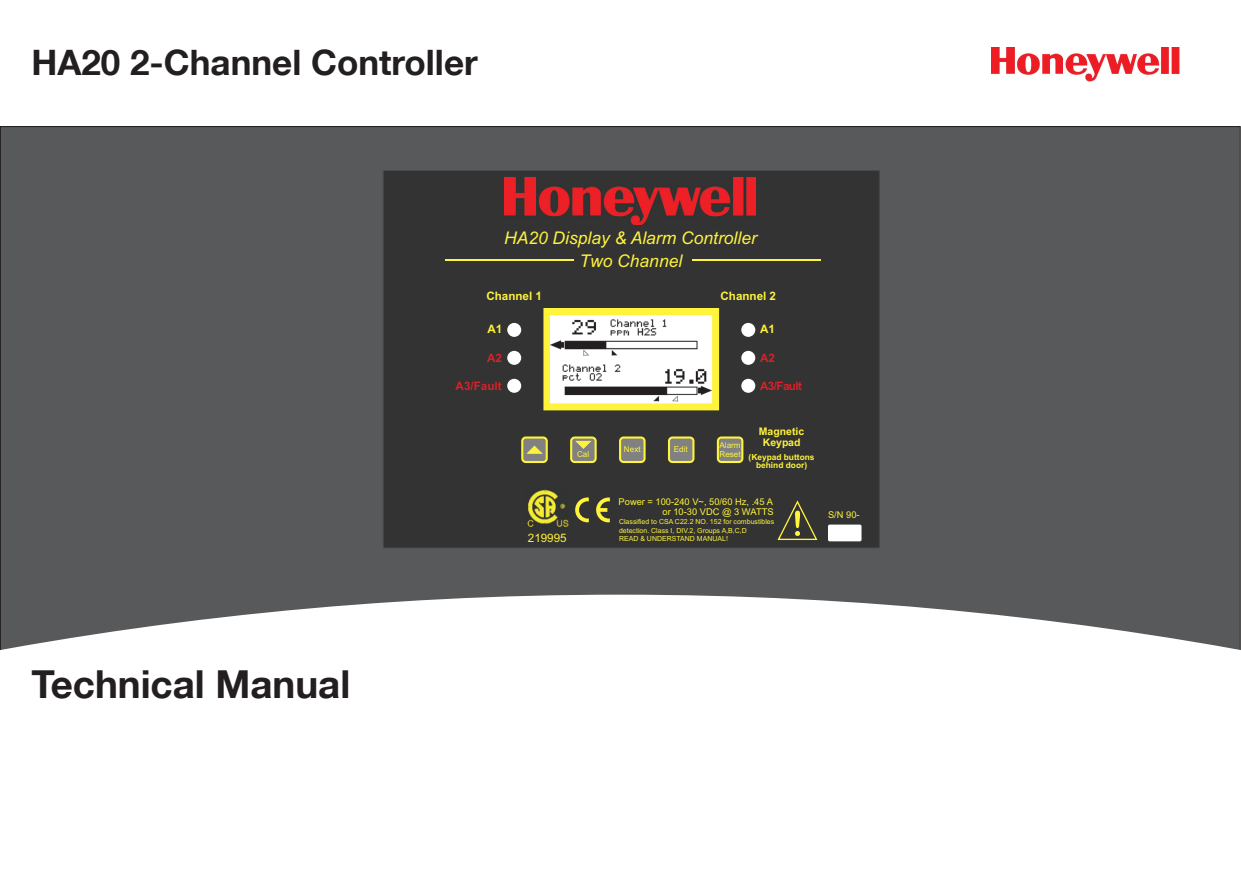
<style>
.page{position:relative;width:1241px;height:874px;background:#fff}
.page>*{position:absolute;margin:0;border:0;box-sizing:border-box;transform-origin:0 0}
.Section_Header{font:700 38.5px "Helvetica Neue LT";color:#231f20}
.Section_Header-2{font:700 35px "Helvetica Neue LT";color:#231f20}
.t1{font:italic 17.5px/22.6px "Arial";color:#fff33c;text-align:center}
.t2{font:700 11.55px "Arial";color:#fff33c}
.t3{font:700 11.55px "Arial";color:#da2128}
.t4{font:11.55px "Arial";color:#fff33c}
.t5{font:700 10.5px/10.5px "Arial";color:#fff33c;text-align:center}
.t6{font:9.28px "Arial";color:#fff33c}
.t7{font:700 8.4px/8.4px "Arial";color:#fff33c;text-align:center}
.t8{font:8.22px/9.8px "Arial";color:#fff33c}
.t9{font:7px/8.4px "Arial";color:#fff33c}
</style>
<div class="page">
<div style="left:0;top:126px;width:1239px;height:618px;background:#58595b"></div>
<img style="left:991px;top:47px;width:188px;height:34px">
<svg style="left:0;top:594px;width:1240px;height:150px;background:#e9e9ea"></svg>
<div style="left:383px;top:170px;width:496px;height:378px;background:#323332"></div>
<svg style="left:543px;top:308px;width:176px;height:102px;background:#fcf14b"></svg>
<div style="left:507px;top:378px;width:14px;height:14px;background:#fff;border-radius:50%"></div>
<div style="left:507px;top:350px;width:14px;height:14px;background:#fff;border-radius:50%"></div>
<div style="left:507px;top:323px;width:14px;height:14px;background:#fff;border-radius:50%"></div>
<div style="left:741px;top:378px;width:14px;height:14px;background:#fff;border-radius:50%"></div>
<div style="left:741px;top:350px;width:14px;height:14px;background:#fff;border-radius:50%"></div>
<div style="left:741px;top:323px;width:14px;height:14px;background:#fff;border-radius:50%"></div>
<div style="left:827px;top:524px;width:34px;height:17px;background:#fff;border-radius:2px"></div>
<svg style="left:619px;top:436px;width:26px;height:27px"></svg>
<svg style="left:716px;top:436px;width:27px;height:27px"></svg>
<svg style="left:521px;top:436px;width:26px;height:27px"></svg>
<svg style="left:570px;top:436px;width:26px;height:27px"></svg>
<svg style="left:668px;top:436px;width:26px;height:27px"></svg>
<svg style="left:596px;top:497px;width:14px;height:25px"></svg>
<svg style="left:575px;top:497px;width:13px;height:25px"></svg>
<svg style="left:777px;top:500px;width:40px;height:39px;background:#4d4c33"></svg>
<hr style="left:445px;top:259px;width:128px;height:1px;background:#fff33c">
<hr style="left:692px;top:259px;width:128px;height:1px;background:#fff33c">
<img style="left:504px;top:177px;width:251px;height:47px">
<img style="left:550px;top:315px;width:161px;height:87px">
<img style="left:525px;top:488px;width:44px;height:40px">
<p class="Section_Header-2" style="left:32px;top:41px;width:447px">HA20 2-Channel Controller</p>
<p class="Section_Header" style="left:32px;top:660px;width:320px">Technical Manual</p>
<p class="t1" style="left:504px;top:227px;width:254px">HA20 Display &amp; Alarm Controller<br>Two Channel</p>
<p class="t2" style="left:486px;top:288px;width:57px">Channel 1</p>
<p class="t2" style="left:487px;top:321px;width:16px">A1</p>
<p class="t3" style="left:487px;top:350px;width:16px">A2</p>
<p class="t3" style="left:455px;top:378px;width:47px">A3/Fault</p>
<p class="t8" style="left:577px;top:449px;width:14px">Cal</p>
<p class="t4" style="left:528px;top:530px;width:40px">219995</p>
<p class="t8" style="left:624px;top:444px;width:18px">Next</p>
<p class="t2" style="left:720px;top:288px;width:57px">Channel 2</p>
<p class="t8" style="left:673px;top:444px;width:16px">Edit</p>
<p class="t8" style="left:719px;top:439px;width:23px">Alarm<br>Reset</p>
<p class="t2" style="left:760px;top:321px;width:16px">A1</p>
<p class="t3" style="left:760px;top:350px;width:16px">A2</p>
<p class="t3" style="left:760px;top:378px;width:43px">A3/Fault</p>
<p class="t5" style="left:758px;top:426px;width:47px">Magnetic<br>Keypad</p>
<p class="t7" style="left:748px;top:452px;width:67px">(Keypad buttons behind door)</p>
<p class="t6" style="left:618px;top:495px;width:156px">Power = 100-240 V~, 50/60 Hz, .45 A</p>
<p class="t6" style="left:662px;top:505px;width:112px">or 10-30 VDC @ 3 WATTS</p>
<p class="t9" style="left:619px;top:517px;width:157px">Classified to CSA C22.2 NO. 152 for combustibles detection. Class I, DIV.2, Groups A,B,C,D<br>READ &amp; UNDERSTAND MANUAL!</p>
<p class="t6" style="left:828px;top:508px;width:33px">S/N 90-</p>
</div>
